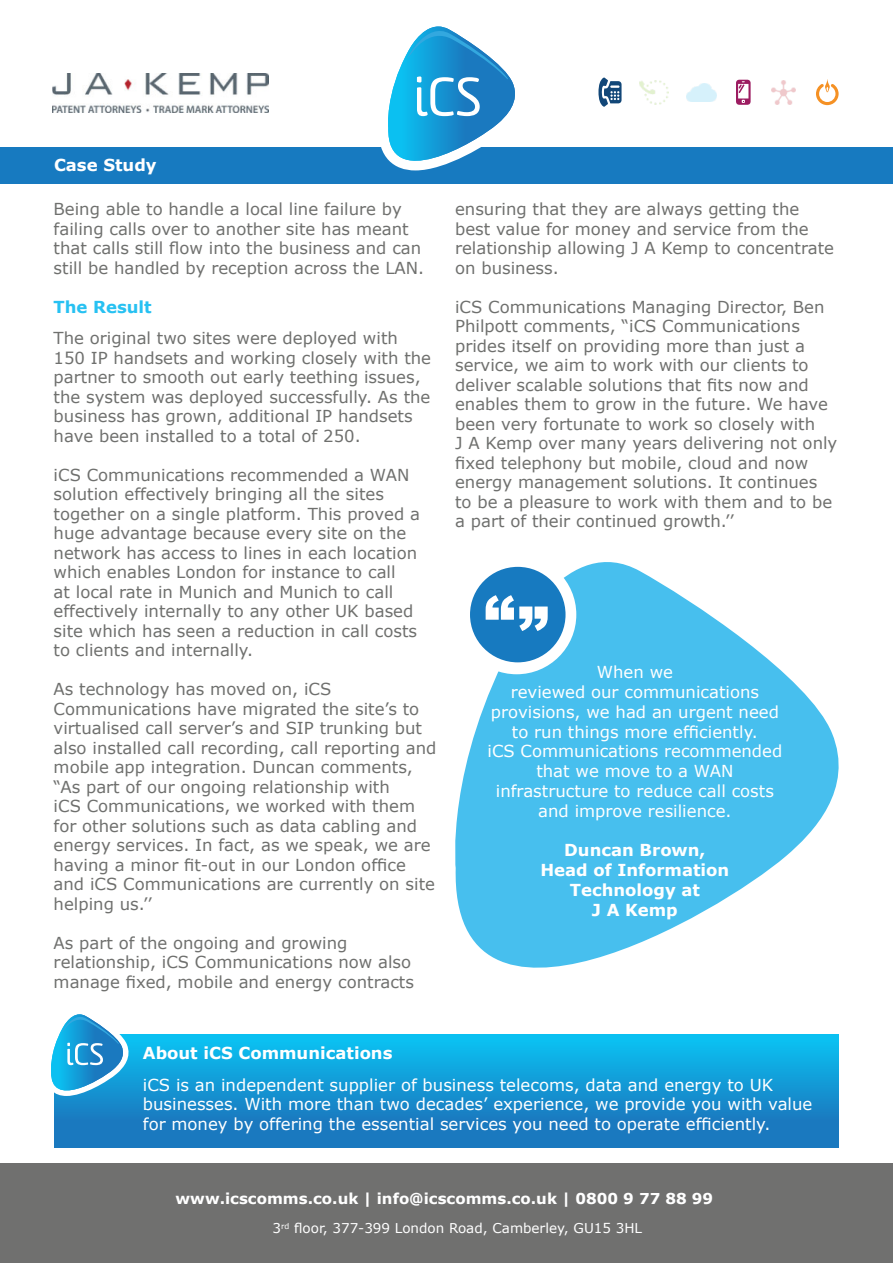
<style>
.page{position:relative;width:893px;height:1263px;background:#fff}
.page>*{position:absolute;margin:0;border:0;box-sizing:border-box;transform-origin:0 0}
.t1{font:16.5px/19.5px "Verdana";color:#6f706e}
.t2{font:16.5px/19.8px "Verdana";color:#fff;text-align:center}
.t3{font:700 16.5px/19.8px "Verdana";color:#fff;text-align:center}
.t4{font:700 16.5px "Verdana";color:#27c1f2}
.t5{font:700 15px "Verdana";color:#fff}
.t6{font:13.5px "Verdana";color:#fff}
</style>
<div class="page">
<div style="left:0;top:147px;width:893px;height:37px;background:#177ac0"></div>
<div style="left:0;top:1163px;width:893px;height:100px;background:#70706f"></div>
<svg style="left:598px;top:77px;width:24px;height:30px"></svg>
<img style="left:640px;top:80px;width:29px;height:24px">
<img style="left:687px;top:83px;width:29px;height:18px">
<svg style="left:736px;top:80px;width:15px;height:25px"></svg>
<img style="left:771px;top:80px;width:24px;height:24px">
<svg style="left:816px;top:79px;width:23px;height:26px"></svg>
<svg style="left:381px;top:26px;width:134px;height:145px"></svg>
<img style="left:53px;top:73px;width:216px;height:39px">
<div style="left:54px;top:1034px;width:785px;height:113px;background:linear-gradient(to bottom,#0bc1f2,#1d6bb5)"></div>
<svg style="left:445px;top:562px;width:394px;height:506px;fill:#47bfee"></svg>
<div style="left:457px;top:555px;width:119px;height:119px;background:#fff;border-radius:50%"></div>
<div style="left:470px;top:567px;width:95px;height:95px;background:#177ac0;border-radius:50%"></div>
<svg style="left:486px;top:595px;width:62px;height:36px"></svg>
<svg style="left:51px;top:1014px;width:81px;height:95px"></svg>
<p class="t3" style="left:54px;top:157px;width:104px">Case Study</p>
<p class="t1" style="left:54px;top:201px;width:372px">Being able to handle a local line failure by failing calls over to another site has meant that calls still flow into the business and can still be handled by reception across the LAN.</p>
<p class="t4" style="left:54px;top:300px;width:100px">The Result</p>
<p class="t1" style="left:54px;top:330px;width:379px">The original two sites were deployed with 150 IP handsets and working closely with the partner to smooth out early teething issues, the system was deployed successfully. As the business has grown, additional IP handsets have been installed to a total of 250.</p>
<p class="t1" style="left:54px;top:466px;width:368px">iCS Communications recommended a WAN solution effectively bringing all the sites together on a single platform. This proved a huge advantage because every site on the network has access to lines in each location which enables London for instance to call<br>at local rate in Munich and Munich to call effectively internally to any other UK based site which has seen a reduction in call costs to clients and internally.</p>
<p class="t1" style="left:54px;top:681px;width:384px">As technology has moved on, iCS Communications have migrated the site’s to virtualised call server’s and SIP trunking but also installed call recording, call reporting and mobile app integration. Duncan comments, “As part of our ongoing relationship with<br>iCS Communications, we worked with them for other solutions such as data cabling and energy services. In fact, as we speak, we are having a minor fit-out in our London office and iCS Communications are currently on site helping us.’’</p>
<p class="t1" style="left:54px;top:934px;width:362px">As part of the ongoing and growing relationship, iCS Communications now also manage fixed, mobile and energy contracts</p>
<p class="t1" style="left:455px;top:201px;width:380px">ensuring that they are always getting the best value for money and service from the relationship allowing J A Kemp to concentrate on business.</p>
<p class="t1" style="left:455px;top:299px;width:384px">iCS Communications Managing Director, Ben Philpott comments, “iCS Communications prides itself on providing more than just a service, we aim to work with our clients to deliver scalable solutions that fits now and enables them to grow in the future. We have been very fortunate to work so closely with<br>J A Kemp over many years delivering not only fixed telephony but mobile, cloud and now energy management solutions. It continues to be a pleasure to work with them and to be a part of their continued growth.’’</p>
<p class="t2" style="left:487px;top:664px;width:296px">When we<br>reviewed our communications provisions, we had an urgent need to run things more efficiently.<br>iCS Communications recommended that we move to a WAN infrastructure to reduce call costs and improve resilience.</p>
<p class="t3" style="left:540px;top:842px;width:190px">Duncan Brown,<br>Head of Information<br>Technology at<br>J A Kemp</p>
<p class="t3" style="left:143px;top:1045px;width:251px">About iCS Communications</p>
<p class="t2" style="left:143px;top:1076px;width:671px;text-align:left">iCS is an independent supplier of business telecoms, data and energy to UK businesses. With more than two decades’ experience, we provide you with value for money by offering the essential services you need to operate efficiently.</p>
<p class="t5" style="left:176px;top:1193px;width:539px">www.icscomms.co.uk | info@icscomms.co.uk | 0800 9 77 88 99</p>
<p class="t6" style="left:273px;top:1223px;width:371px">3<sup>rd</sup> floor, 377-399 London Road, Camberley, GU15 3HL</p>
</div>
